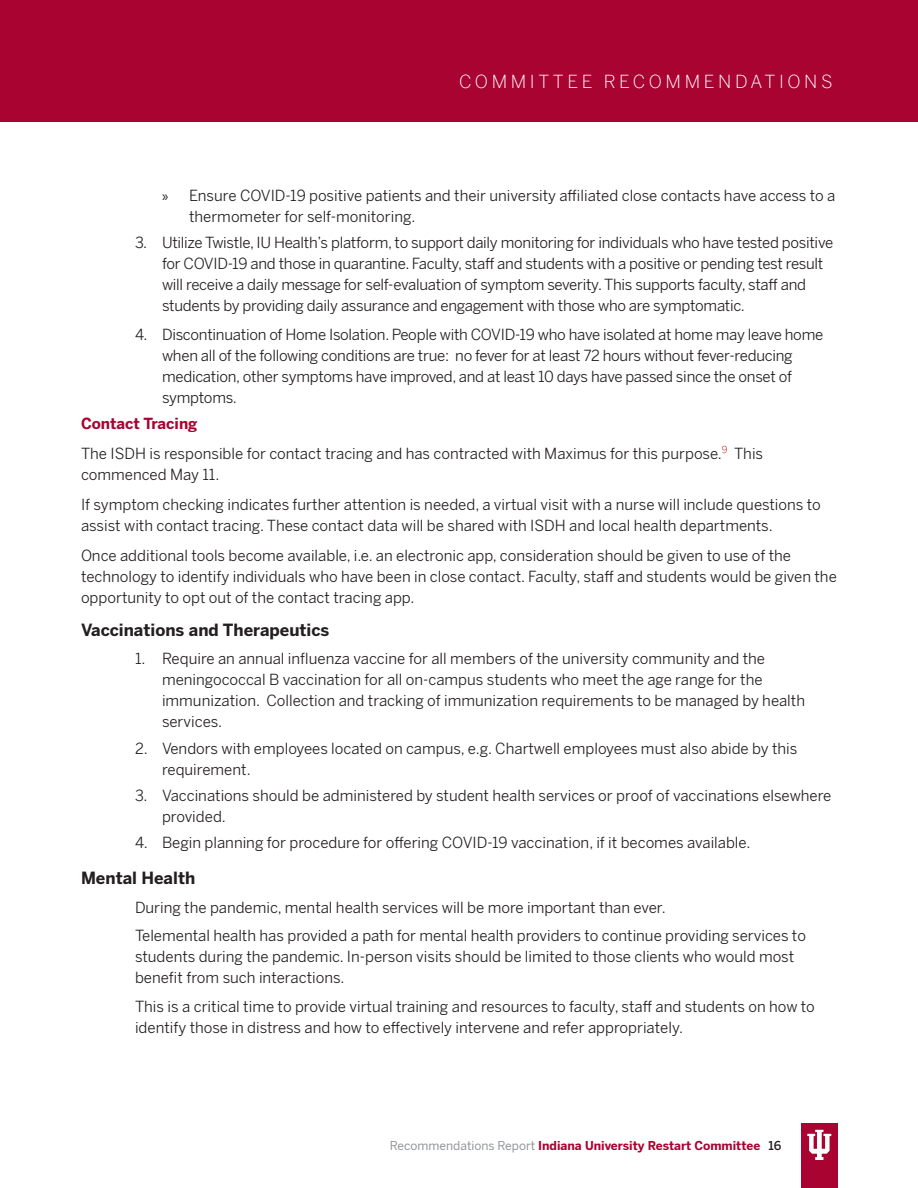
<style>
.page{position:relative;width:918px;height:1188px;background:#fff}
.page>*{position:absolute;margin:0;border:0;box-sizing:border-box;transform-origin:0 0}
.Headline_style__whit{font:300 18px "Benton Sans";letter-spacing:.2em;color:#fff}
.t1{font:700 16.5px "Benton Sans";color:#231f20}
.Main_body_text{font:15px/21px "Benton Sans";color:#231f20}
.t2{font:700 15px "Benton Sans";color:#a90332}
.t3{font:700 12px "Benton Sans";color:#a90332}
.t4{font:500 12px "Benton Sans";color:#231f20}
.s1{font-family:"Myriad Pro"}
.s2{font-weight:400;color:#939598}
</style>
<div class="page">
<div style="left:0;top:0;width:918px;height:122px;background:#a90332"></div>
<div style="left:801px;top:1124px;width:37px;height:64px;background:#a90332"></div>
<svg style="left:807px;top:1130px;width:24px;height:30px"></svg>
<p class="Headline_style__whit" style="left:459px;top:71px;width:375px">COMMITTEE RECOMMENDATIONS</p>
<p class="Main_body_text" style="left:189px;top:185px;width:648px;text-indent:-27px"><span class="s1">»</span> Ensure COVID-19 positive patients and their university affiliated close contacts have access to a thermometer for self-monitoring.</p>
<p class="Main_body_text" style="left:162px;top:232px;width:673px;text-indent:-27px">3. Utilize Twistle, IU Health’s platform, to support daily monitoring for individuals who have tested positive for COVID-19 and those in quarantine. Faculty, staff and students with a positive or pending test result will receive a daily message for self-evaluation of symptom severity. This supports faculty, staff and students by providing daily assurance and engagement with those who are symptomatic.</p>
<p class="Main_body_text" style="left:162px;top:324px;width:663px;text-indent:-27px">4. Discontinuation of Home Isolation. People with COVID-19 who have isolated at home may leave home when all of the following conditions are true: no fever for at least 72 hours without fever-reducing medication, other symptoms have improved, and at least 10 days have passed since the onset of symptoms.</p>
<p class="t2" style="left:81px;top:414px;width:118px">Contact Tracing</p>
<p class="Main_body_text" style="left:81px;top:443px;width:684px">The ISDH is responsible for contact tracing and has contracted with Maximus for this purpose. <sup>9</sup> This commenced May 11.</p>
<p class="Main_body_text" style="left:81px;top:494px;width:741px">If symptom checking indicates further attention is needed, a virtual visit with a nurse will include questions to assist with contact tracing. These contact data will be shared with ISDH and local health departments.</p>
<p class="Main_body_text" style="left:81px;top:545px;width:757px">Once additional tools become available, i.e. an electronic app, consideration should be given to use of the technology to identify individuals who have been in close contact. Faculty, staff and students would be given the opportunity to opt out of the contact tracing app.</p>
<p class="t1" style="left:81px;top:619px;width:250px">Vaccinations and Therapeutics</p>
<p class="Main_body_text" style="left:162px;top:648px;width:645px;text-indent:-27px">1. Require an annual influenza vaccine for all members of the university community and the meningococcal B vaccination for all on-campus students who meet the age range for the immunization. Collection and tracking of immunization requirements to be managed by health services.</p>
<p class="Main_body_text" style="left:162px;top:738px;width:637px;text-indent:-27px">2. Vendors with employees located on campus, e.g. Chartwell employees must also abide by this requirement.</p>
<p class="Main_body_text" style="left:162px;top:785px;width:671px;text-indent:-27px">3. Vaccinations should be administered by student health services or proof of vaccinations elsewhere provided.</p>
<p class="Main_body_text" style="left:135px;top:832px;width:617px">4. Begin planning for procedure for offering COVID-19 vaccination, if it becomes available.</p>
<p class="t1" style="left:81px;top:868px;width:116px">Mental Health</p>
<p class="Main_body_text" style="left:135px;top:897px;width:529px">During the pandemic, mental health services will be more important than ever.</p>
<p class="Main_body_text" style="left:135px;top:925px;width:672px">Telemental health has provided a path for mental health providers to continue providing services to students during the pandemic. In-person visits should be limited to those clients who would most benefit from such interactions.</p>
<p class="Main_body_text" style="left:135px;top:996px;width:681px">This is a critical time to provide virtual training and resources to faculty, staff and students on how to identify those in distress and how to effectively intervene and refer appropriately.</p>
<p class="t3" style="left:390px;top:1138px;width:372px"><span class="s2">Recommendations Report</span> Indiana University Restart Committee</p>
<p class="t4" style="left:768px;top:1138px;width:14px">16</p>
</div>
